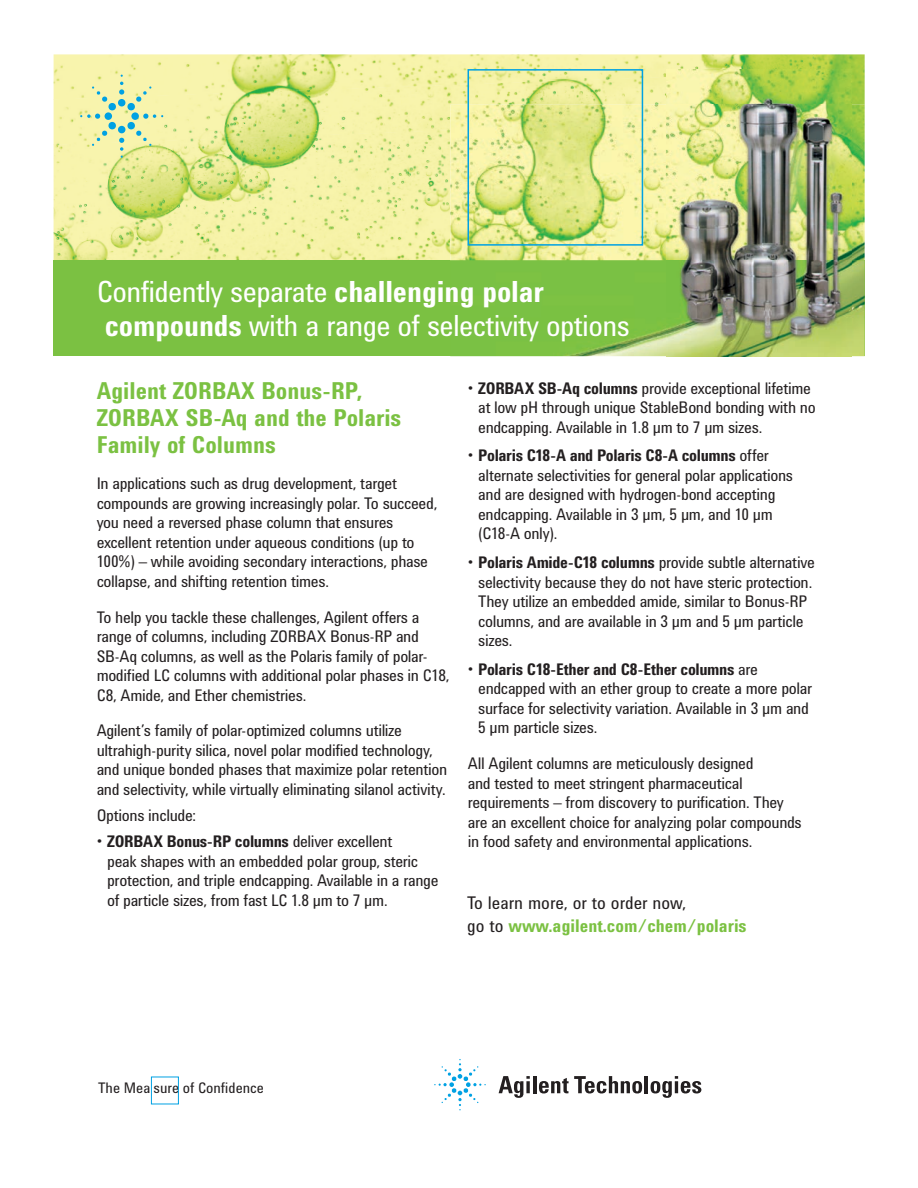
<style>
.page{position:relative;width:918px;height:1188px;background:#fff}
.page>*{position:absolute;margin:0;border:0;box-sizing:border-box;transform-origin:0 0}
.t1{font:30px/34.5px "Agilent Condensed CFF";letter-spacing:-.02em;color:#fff}
.t2{font:700 24px/27px "Agilent Condensed CFF";color:#7bc142}
.t3{font:18px/22.5px "Agilent Condensed CFF";color:#231f20}
.t4{font:16.5px/19.5px "Agilent Condensed CFF";letter-spacing:-.025em;color:#231f20}
.t5{font:15px "Agilent Condensed CFF";color:#231f20}
.s1{font-weight:700}
.s2{font-weight:700;color:#7bc142}
</style>
<div class="page">
<img style="left:814px;top:54px;width:51px;height:51px">
<img style="left:54px;top:54px;width:760px;height:21px">
<img style="left:54px;top:75px;width:612px;height:55px">
<img style="left:54px;top:130px;width:396px;height:130px">
<div style="left:54px;top:260px;width:811px;height:96px;background:#7bc142"></div>
<img style="left:450px;top:105px;width:216px;height:155px">
<img style="left:852px;top:105px;width:13px;height:155px">
<img style="left:450px;top:260px;width:415px;height:96px">
<svg style="left:499px;top:1076px;width:31px;height:22px"></svg>
<svg style="left:526px;top:1081px;width:4px;height:12px"></svg>
<hr style="left:533px;top:1076px;width:3px;height:17px;background:#231f20">
<svg style="left:539px;top:1076px;width:103px;height:17px"></svg>
<hr style="left:645px;top:1076px;width:3px;height:17px;background:#231f20">
<svg style="left:651px;top:1076px;width:50px;height:22px"></svg>
<svg style="left:434px;top:1059px;width:52px;height:51px"></svg>
<div style="left:151px;top:1077px;width:28px;height:27px;border:1px solid #00a1e3"></div>
<svg style="left:80px;top:75px;width:83px;height:83px"></svg>
<img style="left:666px;top:69px;width:186px;height:288px">
<div style="left:468px;top:69px;width:175px;height:177px;border:2px solid #00a1e3"></div>
<h1 class="t1" style="left:97px;top:276px;width:535px">Confidently separate <span class="s1">challenging polar compounds</span> with a range of selectivity options</h1>
<h2 class="t2" style="left:97px;top:379px;width:306px">Agilent ZORBAX Bonus-RP,<br>ZORBAX SB-Aq and the Polaris<br>Family of Columns</h2>
<p class="t4" style="left:97px;top:475px;width:342px">In applications such as drug development, target compounds are growing increasingly polar. To succeed, you need a reversed phase column that ensures excellent retention under aqueous conditions (up to 100%) – while avoiding secondary interactions, phase collapse, and shifting retention times.</p>
<p class="t4" style="left:97px;top:608px;width:354px">To help you tackle these challenges, Agilent offers a range of columns, including ZORBAX Bonus-RP and SB-Aq columns, as well as the Polaris family of polar&shy;modified LC columns with additional polar phases in C18, C8, Amide, and Ether chemistries.</p>
<p class="t4" style="left:97px;top:722px;width:352px">Agilent’s family of polar-optimized columns utilize ultrahigh-purity silica, novel polar modified technology, and unique bonded phases that maximize polar retention and selectivity, while virtually eliminating silanol activity.</p>
<p class="t4" style="left:97px;top:807px;width:101px">Options include:</p>
<p class="t4" style="left:107px;top:833px;width:333px;text-indent:-10px">• <span class="s1">ZORBAX Bonus-RP columns</span> deliver excellent<br>peak shapes with an embedded polar group, steric protection, and triple endcapping. Available in a range of particle sizes, from fast LC 1.8 µm to 7 µm.</p>
<p class="t4" style="left:478px;top:380px;width:339px;text-indent:-10px">• <span class="s1">ZORBAX SB-Aq columns</span> provide exceptional lifetime at low pH through unique StableBond bonding with no endcapping. Available in 1.8 µm to 7 µm sizes.</p>
<p class="t4" style="left:478px;top:447px;width:316px;text-indent:-10px">• <span class="s1">Polaris C18-A and Polaris C8-A columns</span> offer alternate selectivities for general polar applications and are designed with hydrogen-bond accepting endcapping. Available in 3 µm, 5 µm, and 10 µm (C18-A only).</p>
<p class="t4" style="left:478px;top:554px;width:338px;text-indent:-10px">• <span class="s1">Polaris Amide-C18 columns</span> provide subtle alternative selectivity because they do not have steric protection.<br>They utilize an embedded amide, similar to Bonus-RP columns, and are available in 3 µm and 5 µm particle sizes.</p>
<p class="t4" style="left:478px;top:661px;width:335px;text-indent:-10px">• <span class="s1">Polaris C18-Ether and C8-Ether columns</span> are endcapped with an ether group to create a more polar surface for selectivity variation. Available in 3 µm and 5 µm particle sizes.</p>
<p class="t4" style="left:468px;top:755px;width:336px">All Agilent columns are meticulously designed<br>and tested to meet stringent pharmaceutical requirements – from discovery to purification. They are an excellent choice for analyzing polar compounds in food safety and environmental applications.</p>
<p class="t3" style="left:467px;top:893px;width:281px">To learn more, or to order now,<br>go to <span class="s2">www.agilent.com/chem/polaris</span></p>
<p class="t5" style="left:98px;top:1082px;width:167px">The Mea sure of Confidence</p>
</div>
